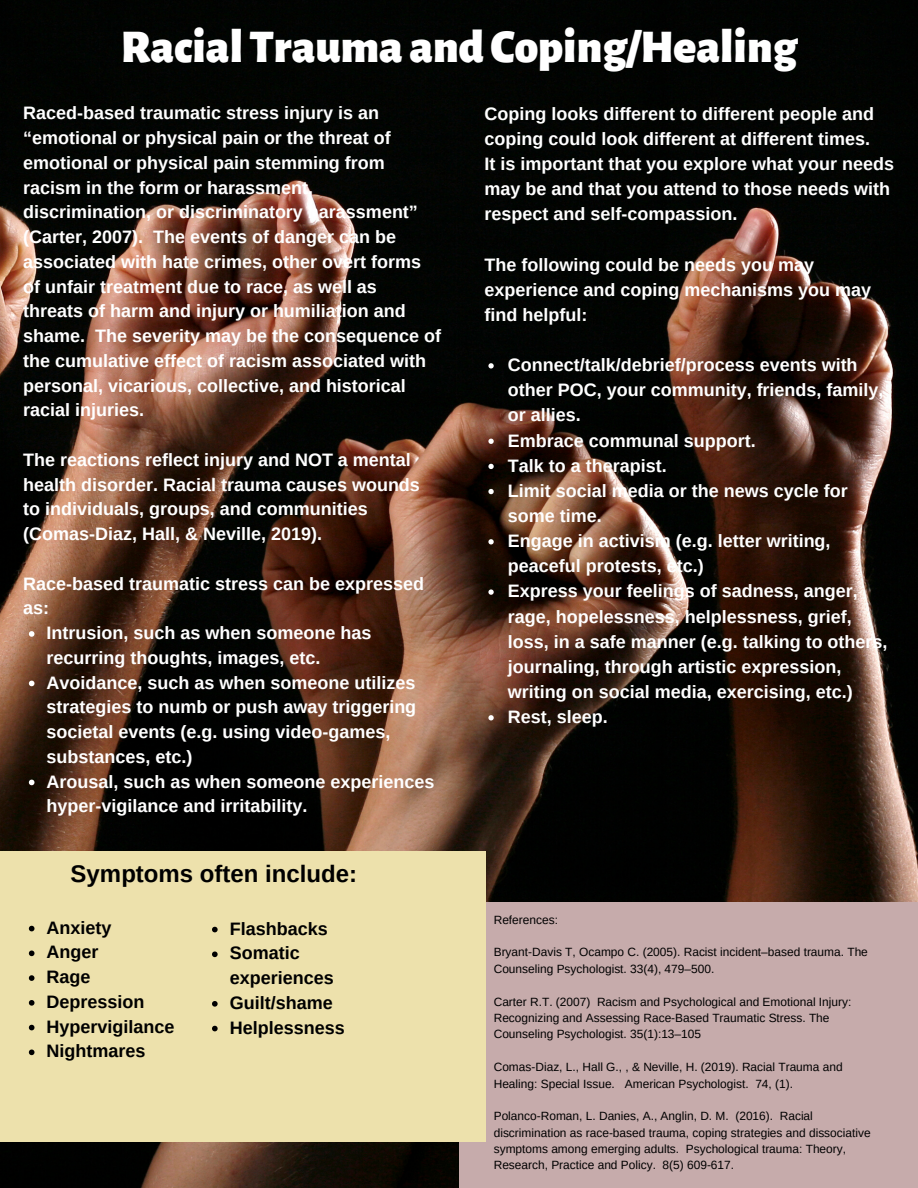
<style>
.page{position:relative;width:918px;height:1188px;background:#fff}
.page>*{position:absolute;margin:0;border:0;box-sizing:border-box;transform-origin:0 0}
.t1{font:900 47.25px "Alegreya Sans";color:#fff}
.t2{font:700 24px "Arimo";color:#000}
.t3{font:700 18px/24.8px "Arimo";color:#fff}
.t4{font:700 18px/24.8px "Arimo";color:#000}
.t5{font:12px/16.4px "Arimo";color:#000}
</style>
<div class="page">
<img style="left:0;top:0;width:918px;height:1188px">
<div style="left:459px;top:902px;width:459px;height:286px;background:#c6abab"></div>
<div style="left:0;top:851px;width:486px;height:291px;background:#ede1ac"></div>
<svg style="left:29px;top:631px;width:5px;height:6px"></svg>
<svg style="left:29px;top:681px;width:5px;height:5px"></svg>
<svg style="left:29px;top:780px;width:5px;height:5px"></svg>
<svg style="left:488px;top:363px;width:6px;height:6px"></svg>
<svg style="left:488px;top:439px;width:6px;height:5px"></svg>
<svg style="left:488px;top:464px;width:6px;height:5px"></svg>
<svg style="left:488px;top:489px;width:6px;height:5px"></svg>
<svg style="left:488px;top:539px;width:6px;height:5px"></svg>
<svg style="left:488px;top:589px;width:6px;height:6px"></svg>
<svg style="left:488px;top:715px;width:6px;height:5px"></svg>
<svg style="left:29px;top:926px;width:5px;height:5px"></svg>
<svg style="left:29px;top:951px;width:5px;height:5px"></svg>
<svg style="left:29px;top:975px;width:5px;height:6px"></svg>
<svg style="left:29px;top:1000px;width:5px;height:6px"></svg>
<svg style="left:29px;top:1025px;width:5px;height:5px"></svg>
<svg style="left:29px;top:1050px;width:5px;height:5px"></svg>
<svg style="left:212px;top:927px;width:6px;height:5px"></svg>
<svg style="left:212px;top:952px;width:6px;height:5px"></svg>
<svg style="left:212px;top:1001px;width:6px;height:6px"></svg>
<svg style="left:212px;top:1026px;width:6px;height:5px"></svg>
<h1 class="t1" style="left:121px;top:20px;width:678px">Racial Trauma and Coping/Healing</h1>
<p class="t3" style="left:23px;top:101px;width:419px">Raced-based traumatic stress injury is an “emotional or physical pain or the threat of emotional or physical pain stemming from racism in the form or harassment, discrimination, or discriminatory harassment” (Carter, 2007). The events of danger can be associated with hate crimes, other overt forms of unfair treatment due to race, as well as threats of harm and injury or humiliation and shame. The severity may be the consequence of the cumulative effect of racism associated with personal, vicarious, collective, and historical racial injuries.</p>
<p class="t3" style="left:23px;top:447px;width:398px">The reactions reflect injury and NOT a mental health disorder. Racial trauma causes wounds to individuals, groups, and communities (Comas-Diaz, Hall, &amp; Neville, 2019).</p>
<p class="t3" style="left:23px;top:571px;width:402px">Race-based traumatic stress can be expressed as:</p>
<p class="t3" style="left:47px;top:620px;width:389px">Intrusion, such as when someone has recurring thoughts, images, etc.<br>Avoidance, such as when someone utilizes strategies to numb or push away triggering societal events (e.g. using video-games, substances, etc.)<br>Arousal, such as when someone experiences hyper-vigilance and irritability.</p>
<h2 class="t2" style="left:71px;top:860px;width:288px">Symptoms often include:</h2>
<p class="t4" style="left:230px;top:916px;width:116px">Flashbacks<br>Somatic experiences<br>Guilt/shame<br>Helplessness</p>
<p class="t4" style="left:47px;top:915px;width:129px">Anxiety<br>Anger<br>Rage<br>Depression<br>Hypervigilance<br>Nightmares</p>
<p class="t3" style="left:484px;top:101px;width:411px;line-height:25.2px">Coping looks different to different people and coping could look different at different times.<br>It is important that you explore what your needs may be and that you attend to those needs with respect and self-compassion.</p>
<p class="t3" style="left:484px;top:252px;width:388px;line-height:25.2px">The following could be needs you may experience and coping mechanisms you may find helpful:</p>
<p class="t3" style="left:508px;top:352px;width:381px;line-height:25.2px">Connect/talk/debrief/process events with other POC, your community, friends, family, or allies.<br>Embrace communal support.<br>Talk to a therapist.<br>Limit social media or the news cycle for some time.<br>Engage in activism (e.g. letter writing, peaceful protests, etc.)<br>Express your feelings of sadness, anger, rage, hopelessness, helplessness, grief, loss, in a safe manner (e.g. talking to others, journaling, through artistic expression, writing on social media, exercising, etc.)<br>Rest, sleep.</p>
<p class="t5" style="left:494px;top:911px;width:66px">References:</p>
<p class="t5" style="left:494px;top:944px;width:376px">Bryant-Davis T, Ocampo C. (2005). Racist incident–based trauma. The<br>Counseling Psychologist. 33(4), 479–500.</p>
<p class="t5" style="left:494px;top:993px;width:359px">Carter R.T. (2007) Racism and Psychological and Emotional Injury:<br>Recognizing and Assessing Race-Based Traumatic Stress. The<br>Counseling Psychologist. 35(1):13–105</p>
<p class="t5" style="left:494px;top:1059px;width:350px">Comas-Diaz, L., Hall G., , &amp; Neville, H. (2019). Racial Trauma and<br>Healing: Special Issue. American Psychologist. 74, (1).</p>
<p class="t5" style="left:494px;top:1108px;width:378px">Polanco-Roman, L. Danies, A., Anglin, D. M. (2016). Racial discrimination as race-based trauma, coping strategies and dissociative symptoms among emerging adults. Psychological trauma: Theory, Research, Practice and Policy. 8(5) 609-617.</p>
</div>
